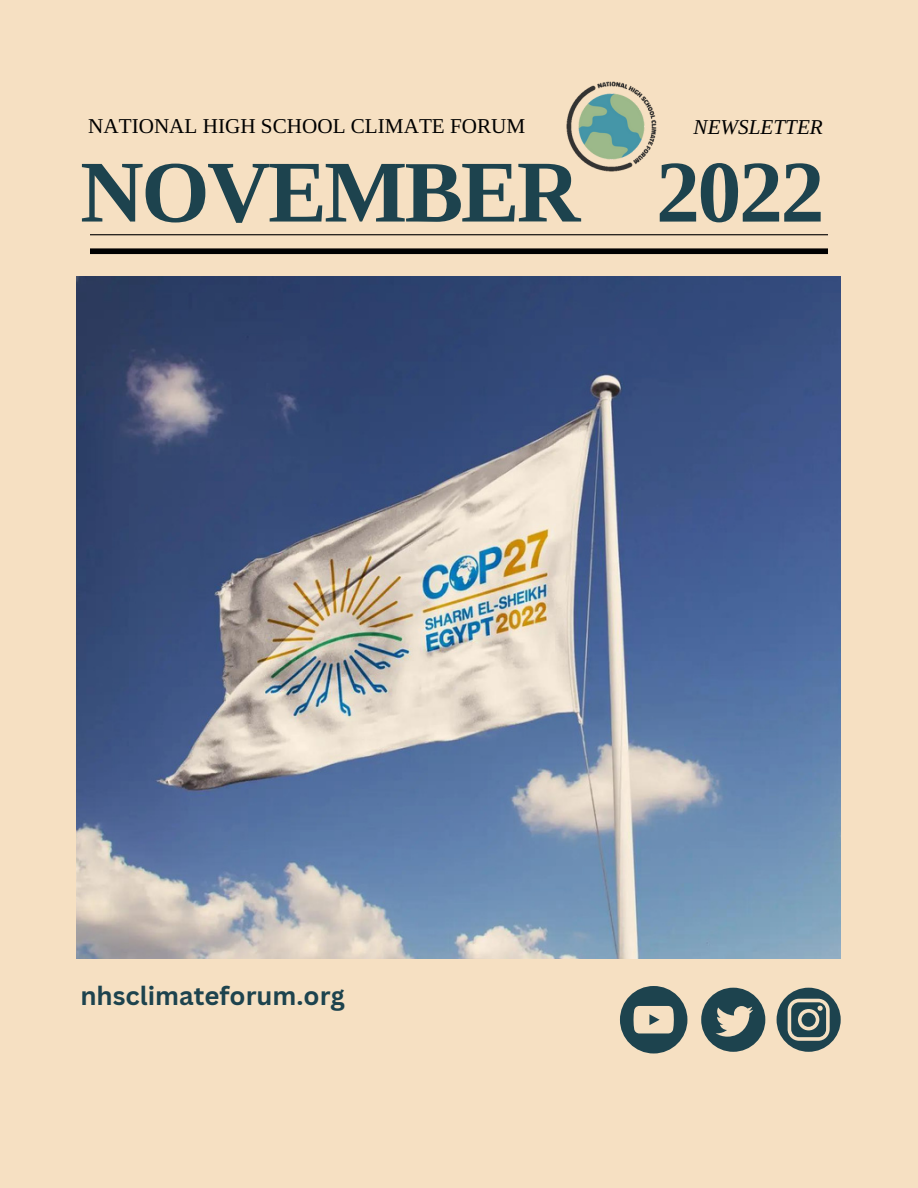
<style>
.page{position:relative;width:918px;height:1188px;background:#f6e0c2}
.page>*{position:absolute;margin:0;border:0;box-sizing:border-box;transform-origin:0 0}
.t1{font:700 87.9px "Libra Serif Modern";letter-spacing:-.03em;color:#1d434e}
.t2{font:700 25.65px "Canva Sans";color:#1d434e}
.t3{font:21.15px "Libra Serif Modern";color:#000}
.t4{font:italic 21.15px "Libra Serif Modern";color:#000}
</style>
<div class="page">
<hr style="left:90px;top:234px;width:738px;height:1px;background:#000">
<div style="left:90px;top:248px;width:738px;height:6px;background:#000"></div>
<img style="left:566px;top:81px;width:91px;height:91px">
<svg style="left:701px;top:988px;width:64px;height:64px"></svg>
<svg style="left:777px;top:988px;width:64px;height:64px"></svg>
<img style="left:77px;top:276px;width:764px;height:682px">
<svg style="left:620px;top:986px;width:67px;height:67px"></svg>
<p class="t3" style="left:88px;top:115px;width:439px">NATIONAL HIGH SCHOOL CLIMATE FORUM</p>
<p class="t4" style="left:694px;top:115px;width:131px">NEWSLETTER</p>
<h1 class="t1" style="left:80px;top:142px;width:746px">NOVEMBER 2022</h1>
<p class="t2" style="left:80px;top:978px;width:266px">nhsclimateforum.org</p>
</div>
